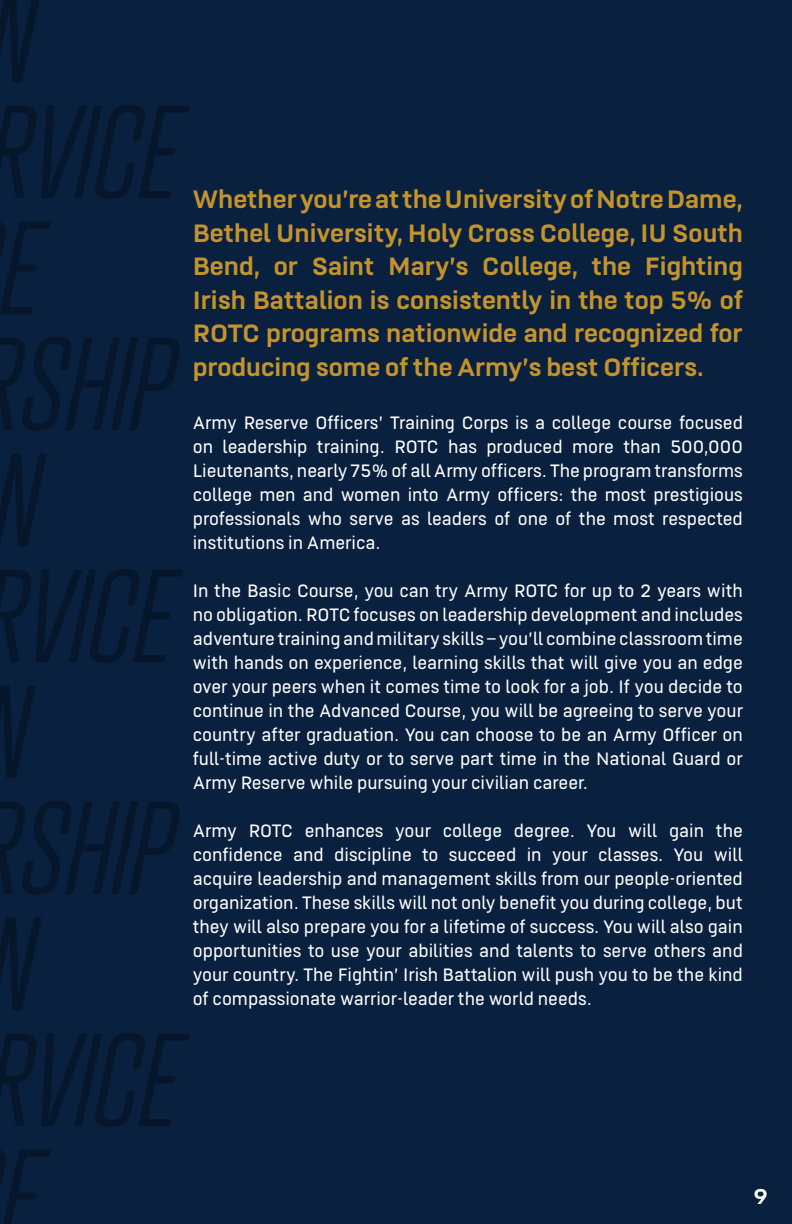
<style>
.page{position:relative;width:792px;height:1224px;background:#09213f}
.page>*{position:absolute;margin:0;border:0;box-sizing:border-box;transform-origin:0 0}
.t1{font:700 28px/33.6px "US Army";color:#c4932b;text-align:justify}
.t2{font:700 24px "US Army";color:#fff}
.t3{font:300 20px/24px "US Army";color:#fff;text-align:justify}
</style>
<div class="page">
<p class="t1" style="left:193px;top:183px;width:552px">Whether you’re at the University of Notre Dame, Bethel University, Holy Cross College, IU South Bend, or Saint Mary’s College, the Fighting Irish Battalion is consistently in the top 5% of ROTC programs nationwide and recognized for producing some of the Army’s best Officers.</p>
<p class="t3" style="left:193px;top:411px;width:552px">Army Reserve Officers’ Training Corps is a college course focused on leadership training. ROTC has produced more than 500,000<br>Lieutenants, nearly 75% of all Army officers. The program transforms college men and women into Army officers: the most prestigious professionals who serve as leaders of one of the most respected institutions in America.</p>
<p class="t3" style="left:193px;top:579px;width:552px">In the Basic Course, you can try Army ROTC for up to 2 years with no obligation. ROTC focuses on leadership development and includes adventure training and military skills – you’ll combine classroom time with hands on experience, learning skills that will give you an edge over your peers when it comes time to look for a job. If you decide to continue in the Advanced Course, you will be agreeing to serve your country after graduation. You can choose to be an Army Officer on full-time active duty or to serve part time in the National Guard or Army Reserve while pursuing your civilian career.</p>
<p class="t3" style="left:193px;top:819px;width:552px">Army ROTC enhances your college degree. You will gain the confidence and discipline to succeed in your classes. You will acquire leadership and management skills from our people-oriented organization. These skills will not only benefit you during college, but they will also prepare you for a lifetime of success. You will also gain opportunities to use your abilities and talents to serve others and your country. The Fightin’ Irish Battalion will push you to be the kind of compassionate warrior-leader the world needs.</p>
<p class="t2" style="left:754px;top:1183px;width:15px">9</p>
</div>
